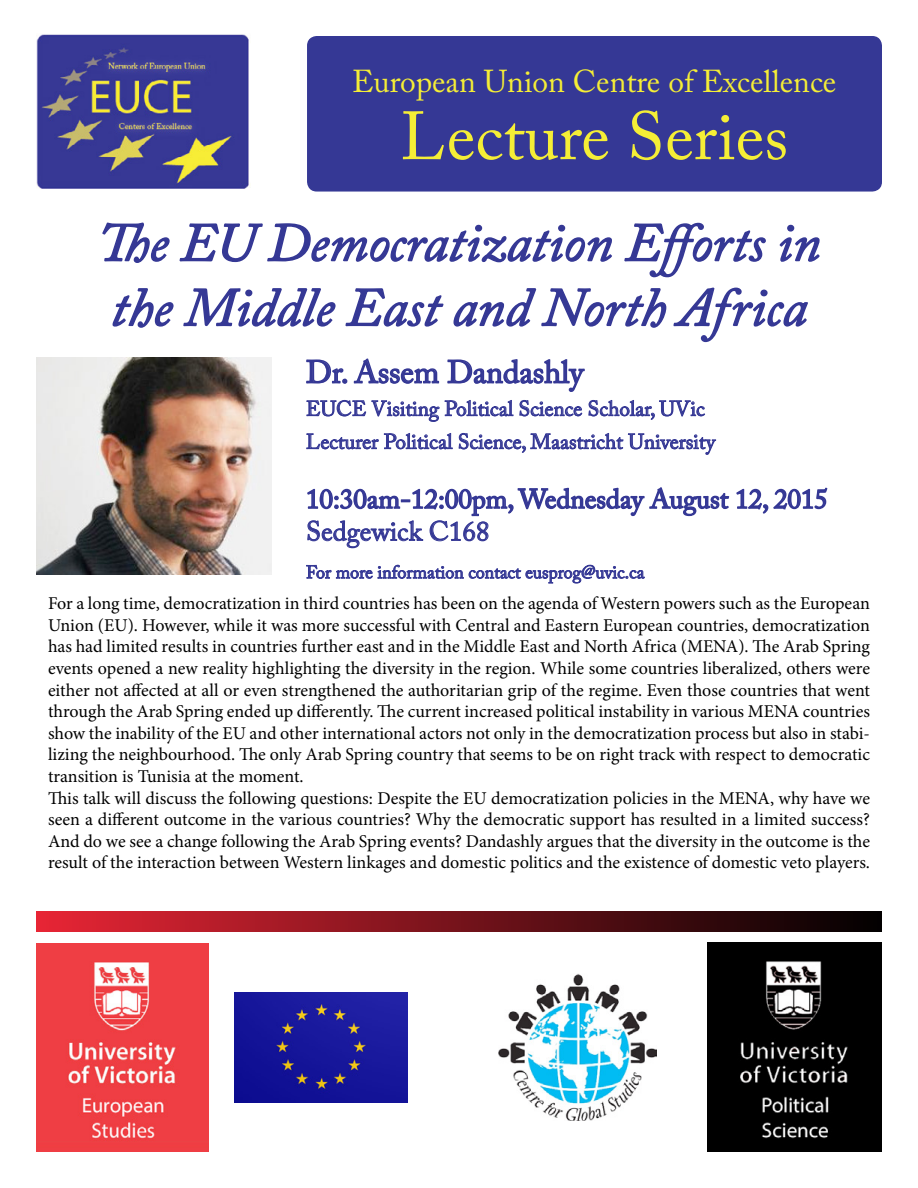
<style>
.page{position:relative;width:918px;height:1188px;background:#fff}
.page>*{position:absolute;margin:0;border:0;box-sizing:border-box;transform-origin:0 0}
.t1{font:67.5px "Adobe Caslon Pro";color:#f5ee36}
.t2{font:italic 54px/64.8px "Adobe Caslon Pro";color:#353895}
.t3{font:31.5px "Adobe Caslon Pro";color:#f5ee36}
.t4{font:31.5px "Adobe Caslon Pro";color:#353895}
.t5{font:27px/32.4px "Adobe Caslon Pro";color:#353895}
.t6{font:21px/33px "Adobe Caslon Pro";color:#353895}
.t7{font:18px/21.6px "Minion Pro";color:#000}
.t8{font:18px "Adobe Caslon Pro";color:#353895}
</style>
<div class="page">
<div style="left:308px;top:37px;width:573px;height:154px;background:#353895;border-radius:9px"></div>
<div style="left:307px;top:36px;width:575px;height:156px;border:2px solid #353895;border-radius:9px"></div>
<img style="left:36px;top:34px;width:213px;height:155px">
<svg style="left:102px;top:222px;width:718px;height:200px"></svg>
<svg style="left:306px;top:433px;width:522px;height:116px"></svg>
<svg style="left:306px;top:564px;width:339px;height:20px"></svg>
<img style="left:36px;top:944px;width:173px;height:208px">
<div style="left:36px;top:911px;width:846px;height:21px;background:linear-gradient(to right,#e82535,#020000)"></div>
<img style="left:234px;top:993px;width:174px;height:110px">
<img style="left:707px;top:942px;width:175px;height:210px">
<img style="left:499px;top:974px;width:158px;height:147px">
<img style="left:36px;top:357px;width:236px;height:218px">
<h3 class="t3" style="left:352px;top:62px;width:486px">European Union Centre of Excellence</h3>
<h1 class="t1" style="left:400px;top:96px;width:390px">Lecture Series</h1>
<h2 class="t2" style="left:97px;top:209px;width:725px">The EU Democratization Efforts in the Middle East and North Africa</h2>
<h3 class="t4" style="left:306px;top:353px;width:279px">Dr. Assem Dandashly</h3>
<p class="t6" style="left:306px;top:392px;width:411px">EUCE Visiting Political Science Scholar, UVic<br>Lecturer Political Science, Maastricht University</p>
<h3 class="t5" style="left:306px;top:483px;width:524px">10:30am-12:00pm, Wednesday August 12, 2015<br>Sedgewick C168</h3>
<p class="t8" style="left:306px;top:561px;width:340px">For more information contact eusprog@uvic.ca</p>
<p class="t7" style="left:48px;top:593px;width:824px">For a long time, democratization in third countries has been on the agenda of Western powers such as the European Union (EU). However, while it was more successful with Central and Eastern European countries, democratization has had limited results in countries further east and in the Middle East and North Africa (MENA). The Arab Spring events opened a new reality highlighting the diversity in the region. While some countries liberalized, others were either not affected at all or even strengthened the authoritarian grip of the regime. Even those countries that went through the Arab Spring ended up differently. The current increased political instability in various MENA countries show the inability of the EU and other international actors not only in the democratization process but also in stabi&shy;lizing the neighbourhood. The only Arab Spring country that seems to be on right track with respect to democratic transition is Tunisia at the moment.<br>This talk will discuss the following questions: Despite the EU democratization policies in the MENA, why have we seen a different outcome in the various countries? Why the democratic support has resulted in a limited success?<br>And do we see a change following the Arab Spring events? Dandashly argues that the diversity in the outcome is the result of the interaction between Western linkages and domestic politics and the existence of domestic veto players.</p>
</div>
